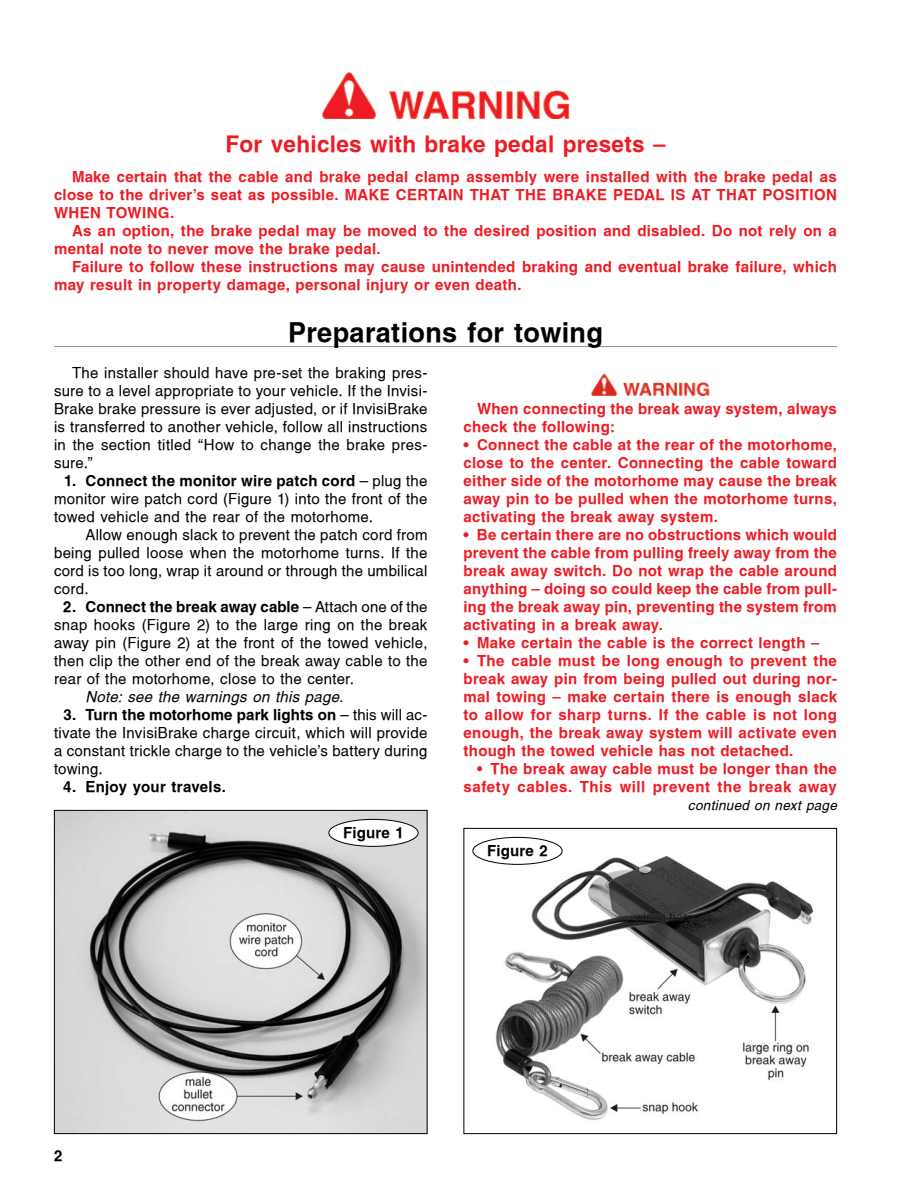
<style>
.page{position:relative;width:918px;height:1188px;background:#fff}
.page>*{position:absolute;margin:0;border:0;box-sizing:border-box;transform-origin:0 0}
.t1{font:700 27px "Switzerland";letter-spacing:.015em;color:#000}
.t2{font:700 22.5px "Switzerland";letter-spacing:.015em;color:#ed1c24}
.t3{font:700 15px/18px "Switzerland";letter-spacing:.02em;color:#ed1c24;text-align:justify}
.t4{font:15px/18px "Switzerland";letter-spacing:.015em;color:#000;text-align:justify}
.t5{font:700 15px "Switzerland";letter-spacing:.015em;color:#000}
.t6{font:italic 15px "Switzerland";letter-spacing:.02em;color:#000}
.t7{font:italic 13.5px "Switzerland";letter-spacing:.025em;color:#000}
.s1{font-weight:700}
</style>
<div class="page">
<img style="left:472px;top:836px;width:342px;height:284px">
<div style="left:464px;top:828px;width:373px;height:306px;border:1px solid #000"></div>
<div style="left:473px;top:837px;width:89px;height:27px;background:#fff;border-radius:50%"></div>
<div style="left:473px;top:837px;width:90px;height:28px;border:1px solid #000;border-radius:50%"></div>
<hr style="left:54px;top:346px;width:783px;height:1px;background:#939598">
<img style="left:56px;top:812px;width:370px;height:320px">
<div style="left:54px;top:810px;width:374px;height:324px;border:1px solid #000"></div>
<div style="left:329px;top:819px;width:89px;height:27px;background:#fff;border-radius:50%"></div>
<div style="left:328px;top:819px;width:90px;height:28px;border:1px solid #000;border-radius:50%"></div>
<img style="left:321px;top:71px;width:249px;height:48px">
<img style="left:590px;top:373px;width:120px;height:23px">
<h2 class="t2" style="left:225px;top:130px;width:442px">For vehicles with brake pedal presets —</h2>
<p class="t3" style="left:54px;top:168px;width:784px;text-indent:18px">Make certain that the cable and brake pedal clamp assembly were installed with the brake pedal as close to the driver’s seat as possible. Make certain</p>
<p class="t3" style="left:470px;top:186px;width:95px">that the bra</p>
<p class="t3" style="left:586px;top:186px;width:39px">ke peda</p>
<p class="t3" style="left:656px;top:186px;width:118px">l isat that position</p>
<p class="t3" style="left:54px;top:204px;width:64px">when towing</p>
<p class="t3" style="left:170px;top:204px;width:6px">.</p>
<p class="t3" style="left:72px;top:222px;width:766px">As an option, the brake pedal may be moved to the desired position and disabled. Do not rely on a</p>
<p class="t3" style="left:54px;top:240px;width:328px">mental note to never move the brake pedal.</p>
<p class="t3" style="left:72px;top:258px;width:766px">Failure to follow these instructions may cause unintended braking and eventual brake failure, which</p>
<p class="t3" style="left:54px;top:276px;width:469px">may result in property damage, personal injury or even death.</p>
<h1 class="t1" style="left:288px;top:316px;width:317px">Preparations for towing</h1>
<p class="t4" style="left:54px;top:364px;width:375px;text-indent:18px">The installer should have pre-set the braking pres&shy;sure to a level appropriate to your vehicle. If the Invisi-Brake brake pressure is ever adjusted, or if InvisiBrake is transferred to another vehicle, follow all instructions in the section titled “How to change the brake pres&shy;sure.”</p>
<p class="t4" style="left:54px;top:472px;width:375px;text-indent:10px"><span class="s1">1. Connect the monitor wire patch cord</span> — plug the monitor wire patch cord (Figure 1) into the front of the towed vehicle and the rear of the motorhome.</p>
<p class="t4" style="left:54px;top:526px;width:375px;text-indent:32px">Allow enough slack to prevent the patch cord from being pulled loose when the motorhome turns. If the cord is too long, wrap it around or through the umbilical cord.</p>
<p class="t4" style="left:54px;top:598px;width:375px;text-indent:9px"><span class="s1">2. Connect the break away cable</span> — Attach one of the snap hooks (Figure 2) to the large ring on the break away pin (Figure 2) at the front of the towed vehicle, then clip the other end of the break away cable to the rear of the motorhome, close to the center.</p>
<p class="t6" style="left:86px;top:688px;width:259px">Note: see the warnings on this page.</p>
<p class="t4" style="left:54px;top:706px;width:375px;text-indent:9px"><span class="s1">3. Turn the motorhome park lights on</span> — this will ac&shy;tivate the InvisiBrake charge circuit, which will provide a constant trickle charge to the vehicle’s battery during towing.</p>
<p class="t5" style="left:63px;top:778px;width:164px">4. Enjoy your travels.</p>
<p class="t5" style="left:343px;top:823px;width:62px">Figure 1</p>
<p class="t3" style="left:464px;top:399px;width:375px;text-indent:14px">When connecting the break away system, always check the following:</p>
<p class="t3" style="left:463px;top:435px;width:375px">• Connect the cable at the rear of the motorhome, close to the center. Connecting the cable toward either side of the motorhome may cause the break away pin to be pulled when the motorhome turns, activating the break away system.</p>
<p class="t3" style="left:463px;top:525px;width:375px">• Be certain there are no obstructions which would prevent the cable from pulling freely away from the break away switch. Do not wrap the cable around anything — doing so could keep the cable from pull&shy;ing the break away pin, preventing the system from activating in a break away.</p>
<p class="t3" style="left:464px;top:633px;width:357px">• Make certain the cable is the correct length —</p>
<p class="t3" style="left:464px;top:651px;width:375px">• The cable must be long enough to prevent the break away pin from being pulled out during nor&shy;mal towing — make certain there is enough slack to allow for sharp turns. If the cable is not long enough, the break away system will activate even though the towed vehicle has not detached.</p>
<p class="t3" style="left:464px;top:759px;width:375px;text-align:right">• The break away cable must be longer than the safety cables. This will prevent the break away</p>
<p class="t7" style="left:688px;top:797px;width:151px">continued on next page</p>
<p class="t5" style="left:487px;top:841px;width:62px">Figure 2</p>
<p class="t5" style="left:54px;top:1147px;width:10px">2</p>
</div>
